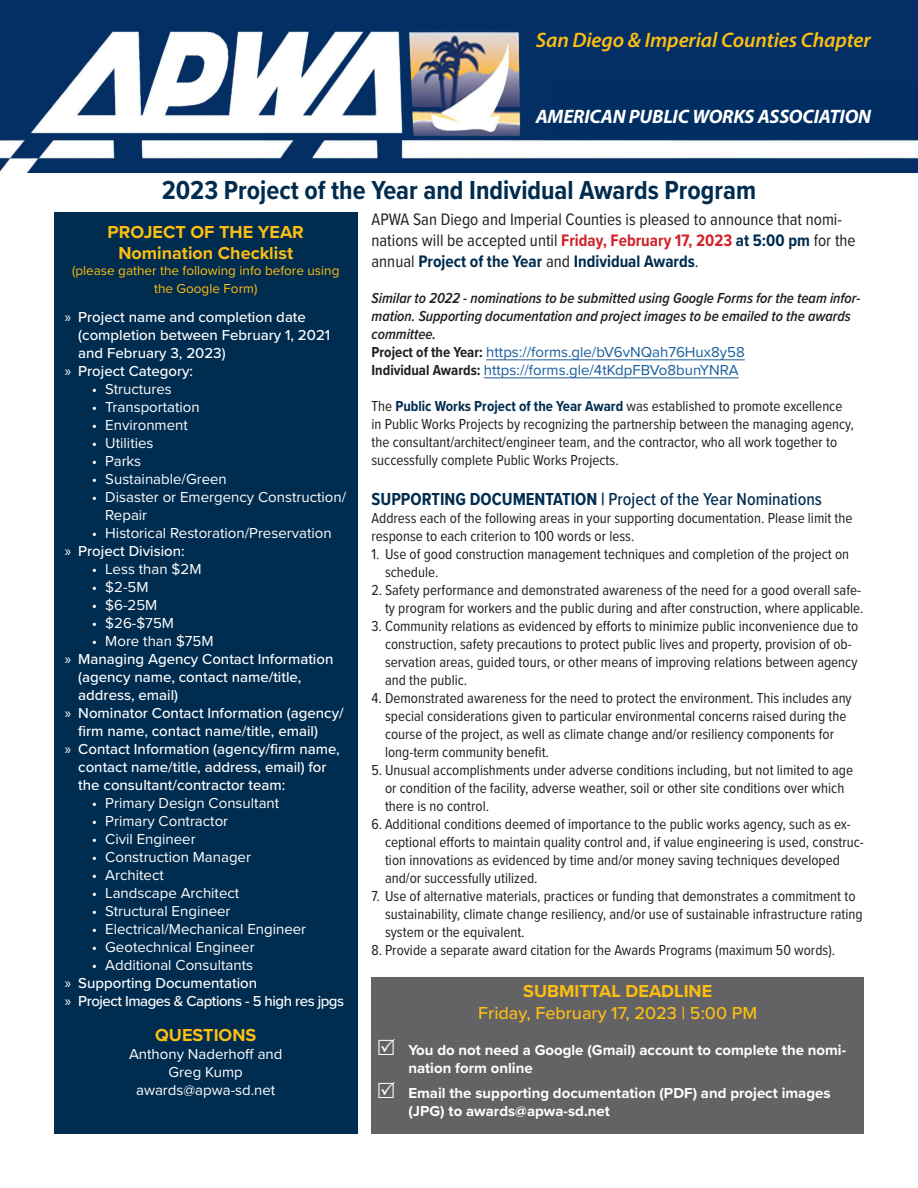
<style>
.page{position:relative;width:918px;height:1188px;background:#fff}
.page>*{position:absolute;margin:0;border:0;box-sizing:border-box;transform-origin:0 0}
.t1{font:700 27px "Proxima Nova Cond";color:#002c4f}
.t2{font:italic 600 21px "Myriad Pro";letter-spacing:-.005em;color:#fdbe12}
.t3{font:italic 700 19.5px "Myriad Pro";letter-spacing:-.01em;color:#fff}
.t4{font:700 18px "Proxima Nova";color:#fdbe12}
.t5{font:500 18px "Proxima Nova Cond";color:#002c4f}
.t6{font:500 18px "Proxima Nova";color:#fdbe12}
.t7{font:17.25px/21.1px "Proxima Nova Cond";color:#231f20}
.t8{font:15px/18px "Proxima Nova Cond";color:#231f20}
.t9{font:15px/18px "Proxima Nova";color:#fff}
.t10{font:500 15px/18px "Proxima Nova";color:#fff}
.t11{font:italic 600 15px/18px "Proxima Nova Cond";color:#231f20}
.t12{font:700 15px/18px "Proxima Nova";color:#fff}
.t13{font:15px "Proxima Nova";color:#175d9e}
.t14{font:500 15px "Proxima Nova";letter-spacing:-.03em;color:#fff}
.t15{font:13.5px/18px "Proxima Nova";color:#fdbe12;text-align:center}
.s1{font-family:"Myriad Pro";font-weight:400}
.s2{font-weight:700;color:#d1232a}
.s3{font-weight:700;color:#002c4f}
.s4{font-family:"Proxima Nova Cond";font-weight:700;color:#231f20}
.s5{font-weight:700}
</style>
<div class="page">
<img style="left:0;top:0;width:918px;height:173px">
<hr style="left:486px;top:359px;width:259px;height:1px;background:#175d9e">
<hr style="left:484px;top:377px;width:255px;height:1px;background:#175d9e">
<div style="left:54px;top:213px;width:303px;height:921px;background:#002c4f"></div>
<div style="left:372px;top:977px;width:492px;height:157px;background:#636366"></div>
<p class="t2" style="left:536px;top:27px;width:337px">San Diego &amp; Imperial Counties Chapter</p>
<p class="t3" style="left:536px;top:103px;width:337px">AMERICAN PUBLIC WORKS ASSOCIATION</p>
<p class="t1" style="left:162px;top:170px;width:596px">2023 Project of the Year and Individual Awards Program</p>
<p class="t4" style="left:108px;top:218px;width:198px">PROJECT OF THE YEAR</p>
<p class="t4" style="left:118px;top:240px;width:176px">Nomination Checklist</p>
<p class="t15" style="left:72px;top:261px;width:269px">(please gather the following info before using the Google Form)</p>
<p class="t10" style="left:78px;top:308px;width:253px;text-indent:-14px"><span class="s1">»</span> Project name and completion date (completion between February 1, 2021 and February 3, 2023)</p>
<p class="t10" style="left:65px;top:362px;width:130px"><span class="s1">»</span> Project Category:</p>
<p class="t9" style="left:92px;top:380px;width:82px">• Structures</p>
<p class="t9" style="left:92px;top:398px;width:109px">• Transportation</p>
<p class="t9" style="left:92px;top:416px;width:98px">• Environment</p>
<p class="t9" style="left:92px;top:434px;width:63px">• Utilities</p>
<p class="t9" style="left:92px;top:452px;width:51px">• Parks</p>
<p class="t9" style="left:92px;top:470px;width:137px">• Sustainable/Green</p>
<p class="t9" style="left:105px;top:488px;width:242px;text-indent:-13px">• Disaster or Emergency Construction/<br>Repair</p>
<p class="t9" style="left:92px;top:524px;width:241px">• Historical Restoration/Preservation</p>
<p class="t10" style="left:65px;top:542px;width:121px"><span class="s1">»</span> Project Division:</p>
<p class="t9" style="left:92px;top:560px;width:111px">• Less than $2M</p>
<p class="t9" style="left:92px;top:578px;width:58px">• $2-5M</p>
<p class="t9" style="left:92px;top:596px;width:67px">• $6-25M</p>
<p class="t9" style="left:92px;top:614px;width:84px">• $26-$75M</p>
<p class="t9" style="left:92px;top:632px;width:123px">• More than $75M</p>
<p class="t10" style="left:78px;top:650px;width:257px;text-indent:-14px"><span class="s1">»</span> Managing Agency Contact Information (agency name, contact name/title, address, email)</p>
<p class="t10" style="left:78px;top:704px;width:267px;text-indent:-14px"><span class="s1">»</span> Nominator Contact Information (agency/ firm name, contact name/title, email)</p>
<p class="t10" style="left:78px;top:740px;width:263px;text-indent:-14px"><span class="s1">»</span> Contact Information (agency/firm name, contact name/title, address, email) for the consultant/contractor team:</p>
<p class="t9" style="left:92px;top:794px;width:189px">• Primary Design Consultant</p>
<p class="t9" style="left:92px;top:812px;width:138px">• Primary Contractor</p>
<p class="t9" style="left:92px;top:830px;width:105px">• Civil Engineer</p>
<p class="t9" style="left:92px;top:848px;width:161px">• Construction Manager</p>
<p class="t9" style="left:92px;top:866px;width:74px">• Architect</p>
<p class="t9" style="left:92px;top:884px;width:149px">• Landscape Architect</p>
<p class="t9" style="left:92px;top:902px;width:140px">• Structural Engineer</p>
<p class="t9" style="left:92px;top:920px;width:216px">• Electrical/Mechanical Engineer</p>
<p class="t9" style="left:92px;top:938px;width:164px">• Geotechnical Engineer</p>
<p class="t9" style="left:92px;top:956px;width:163px">• Additional Consultants</p>
<p class="t10" style="left:65px;top:974px;width:194px"><span class="s1">»</span> Supporting Documentation</p>
<p class="t14" style="left:65px;top:990px;width:281px"><span class="s1">»</span> Project Images &amp; Captions - 5 high res jpgs</p>
<p class="t4" style="left:155px;top:1022px;width:103px">QUESTIONS</p>
<p class="t9" style="left:129px;top:1045px;width:155px">Anthony Naderhoff and</p>
<p class="t9" style="left:169px;top:1063px;width:76px">Greg Kump</p>
<p class="t9" style="left:136px;top:1081px;width:141px">awards@apwa-sd.net</p>
<p class="t7" style="left:372px;top:208px;width:486px">APWA San Diego and Imperial Counties is pleased to announce that nomi&shy;nations will be accepted until <span class="s2">Friday, February 17, 2023</span> <span class="s3">at 5:00 pm</span> for the annual <span class="s3">Project of the Year</span> and <span class="s3">Individual Awards</span>.</p>
<p class="t11" style="left:372px;top:289px;width:491px">Similar to 2022 - nominations to be submitted using Google Forms for the team infor&shy;mation. Supporting documentation and project images to be emailed to the awards committee.</p>
<p class="t13" style="left:372px;top:341px;width:375px"><span class="s4">Project of the Year:</span> https://forms.gle/bV6vNQah76Hux8y58</p>
<p class="t13" style="left:372px;top:359px;width:369px"><span class="s4">Individual Awards:</span> https://forms.gle/4tKdpFBVo8bunYNRA</p>
<p class="t8" style="left:372px;top:397px;width:484px">The <span class="s3">Public Works Project of the Year Award</span> was established to promote excellence in Public Works Projects by recognizing the partnership between the managing agency, the consultant/architect/engineer team, and the contractor, who all work together to successfully complete Public Works Projects.</p>
<p class="t5" style="left:372px;top:486px;width:452px"><span class="s5">SUPPORTING DOCUMENTATION |</span> Project of the Year Nominations</p>
<p class="t8" style="left:372px;top:508px;width:483px">Address each of the following areas in your supporting documentation. Please limit the response to each criterion to 100 words or less.</p>
<p class="t8" style="left:385px;top:544px;width:466px;text-indent:-14px">1. Use of good construction management techniques and completion of the project on schedule.</p>
<p class="t8" style="left:372px;top:580px;width:494px;text-align:right">2. Safety performance and demonstrated awareness of the need for a good overall safe&shy;ty program for workers and the public during and after construction, where applicable.</p>
<p class="t8" style="left:385px;top:616px;width:475px;text-indent:-14px">3. Community relations as evidenced by efforts to minimize public inconvenience due to construction, safety precautions to protect public lives and property, provision of ob&shy;servation areas, guided tours, or other means of improving relations between agency and the public.</p>
<p class="t8" style="left:385px;top:688px;width:468px;text-indent:-14px">4. Demonstrated awareness for the need to protect the environment. This includes any special considerations given to particular environmental concerns raised during the course of the project, as well as climate change and/or resiliency components for long-term community benefit.</p>
<p class="t8" style="left:385px;top:760px;width:470px;text-indent:-14px">5. Unusual accomplishments under adverse conditions including, but not limited to age or condition of the facility, adverse weather, soil or other site conditions over which there is no control.</p>
<p class="t8" style="left:385px;top:814px;width:480px;text-indent:-14px">6. Additional conditions deemed of importance to the public works agency, such as ex&shy;ceptional efforts to maintain quality control and, if value engineering is used, construc&shy;tion innovations as evidenced by time and/or money saving techniques developed and/or successfully utilized.</p>
<p class="t8" style="left:385px;top:886px;width:479px;text-indent:-14px">7. Use of alternative materials, practices or funding that demonstrates a commitment to sustainability, climate change resiliency, and/or use of sustainable infrastructure rating system or the equivalent.</p>
<p class="t8" style="left:372px;top:940px;width:465px">8. Provide a separate award citation for the Awards Programs (maximum 50 words).</p>
<p class="t4" style="left:523px;top:978px;width:190px">SUBMITTAL DEADLINE</p>
<p class="t6" style="left:478px;top:999px;width:280px">Friday, February 17, 2023 | 5:00 PM</p>
<p class="t12" style="left:408px;top:1040px;width:439px">You do not need a Google (Gmail) account to complete the nomi&shy;nation form online</p>
<p class="t12" style="left:408px;top:1083px;width:424px">Email the supporting documentation (PDF) and project images (JPG) to awards@apwa-sd.net</p>
</div>
